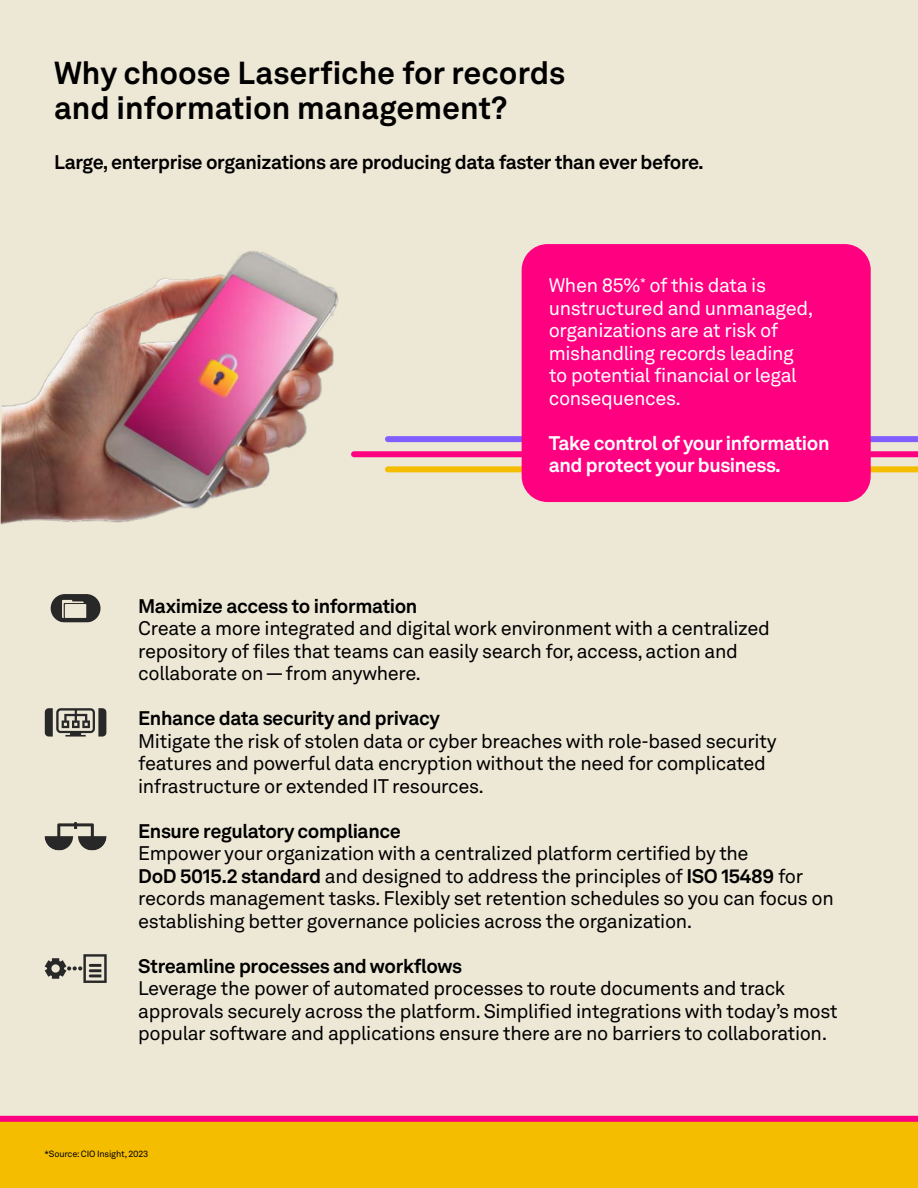
<style>
.page{position:relative;width:918px;height:1188px;background:#fff}
.page>*{position:absolute;margin:0;border:0;box-sizing:border-box;transform-origin:0 0}
.t1{font:700 31.5px/34.5px "Akkurat LL";color:#000}
.t2{font:19.5px/22.5px "Akkurat LL";letter-spacing:-.02em;color:#000}
.t3{font:700 19.5px "Akkurat LL";letter-spacing:-.02em;color:#000}
.t4{font:19.5px/22.5px "Akkurat LL";letter-spacing:-.02em;color:#fff}
.t5{font:700 19.5px/22.5px "Akkurat LL";letter-spacing:-.02em;color:#fff}
.t6{font:9px "Akkurat LL";letter-spacing:-.02em;color:#000}
.s1{font-weight:700}
</style>
<div class="page">
<div style="left:0;top:1054px;width:918px;height:134px;background:#f5bd00"></div>
<div style="left:0;top:0;width:918px;height:1119px;background:#ede7d6"></div>
<div style="left:0;top:1116px;width:918px;height:6px;background:#ff0080"></div>
<svg style="left:45px;top:708px;width:61px;height:29px"></svg>
<svg style="left:51px;top:594px;width:50px;height:29px"></svg>
<svg style="left:45px;top:822px;width:62px;height:28px"></svg>
<svg style="left:45px;top:954px;width:62px;height:29px"></svg>
<div style="left:388px;top:436px;width:530px;height:6px;background:#815fff"></div>
<div style="left:354px;top:451px;width:564px;height:6px;background:#ff0080"></div>
<div style="left:388px;top:466px;width:530px;height:6px;background:#f5bd00"></div>
<div style="left:522px;top:244px;width:349px;height:258px;background:#ff0080;border-radius:26px"></div>
<img style="left:0;top:251px;width:372px;height:274px">
<h1 class="t1" style="left:54px;top:54px;width:513px">Why choose Laserfiche for records and information management?</h1>
<p class="t3" style="left:54px;top:147px;width:651px">Large, enterprise organizations are producing data faster than ever before.</p>
<p class="t4" style="left:549px;top:273px;width:266px">When 85%<sup>*</sup> of this data is unstructured and unmanaged, organizations are at risk of mishandling records leading to potential financial or legal consequences.</p>
<p class="t5" style="left:549px;top:431px;width:282px">Take control of your information and protect your business.</p>
<p class="t3" style="left:138px;top:591px;width:281px">Maximize access to information</p>
<p class="t2" style="left:138px;top:616px;width:633px">Create a more integrated and digital work environment with a centralized repository of files that teams can easily search for, access, action and collaborate on — from anywhere.</p>
<p class="t3" style="left:138px;top:703px;width:303px">Enhance data security and privacy</p>
<p class="t2" style="left:138px;top:729px;width:640px">Mitigate the risk of stolen data or cyber breaches with role-based security features and powerful data encryption without the need for complicated infrastructure or extended IT resources.</p>
<p class="t3" style="left:138px;top:816px;width:264px">Ensure regulatory compliance</p>
<p class="t2" style="left:138px;top:841px;width:697px">Empower your organization with a centralized platform certified by the<br><span class="s1">DoD 5015.2 standard</span> and designed to address the principles of <span class="s1">ISO 15489</span> for records management tasks. Flexibly set retention schedules so you can focus on establishing better governance policies across the organization.</p>
<p class="t3" style="left:138px;top:951px;width:325px">Streamline processes and workflows</p>
<p class="t2" style="left:138px;top:976px;width:701px">Leverage the power of automated processes to route documents and track approvals securely across the platform. Simplified integrations with today’s most popular software and applications ensure there are no barriers to collaboration.</p>
<p class="t6" style="left:45px;top:1147px;width:105px">*Source: CIO Insight, 2023</p>
</div>
